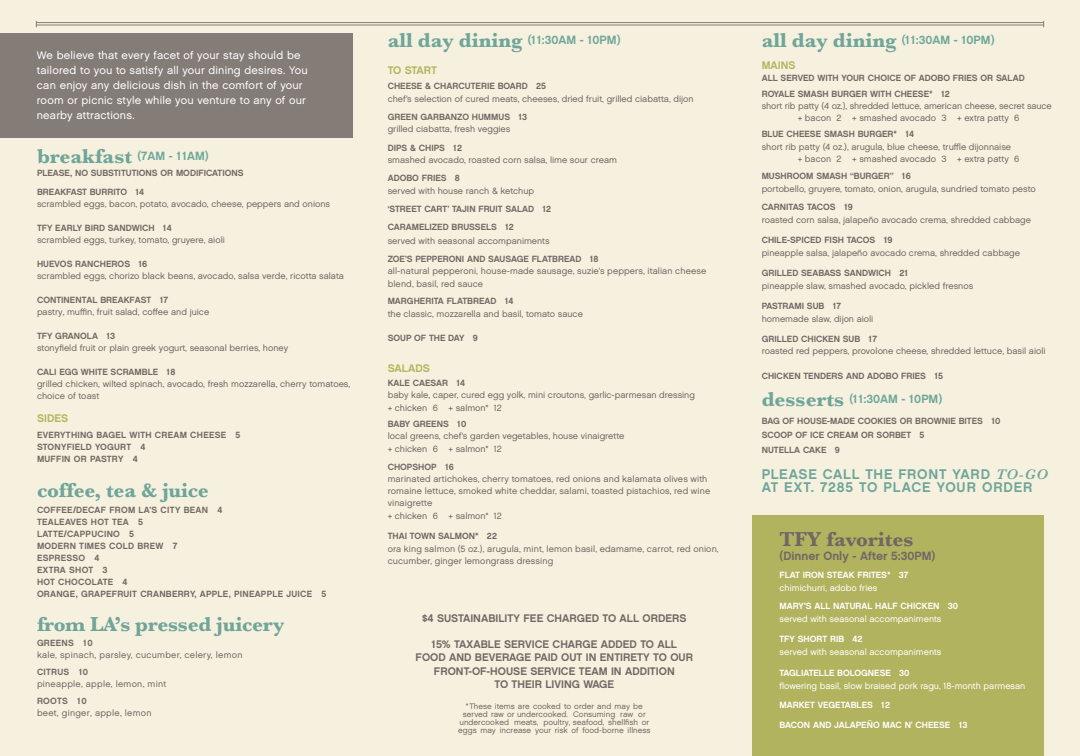
<style>
.page{position:relative;width:1080px;height:756px;background:#f6f1de}
.page>*{position:absolute;margin:0;border:0;box-sizing:border-box;transform-origin:0 0}
.t1{font:700 21px "Baskerville";letter-spacing:-.01em;color:#70a599}
.t2{font:700 21px "Baskerville";color:#726765}
.t3{font:14px/13px "Chalet New York Nineteen Sixty";letter-spacing:.05em;color:#6fa59a}
.t4{font:12px "Chalet New York Nineteen Sixty";color:#70a79b}
.t5{font:12px "Chalet New York Nineteen Sixty";color:#726765}
.t6{font:11px/15px "Chalet London Nineteen Sixty";letter-spacing:.015em;color:#fff}
.t7{font:11px/13.2px "Chalet New York Nineteen Sixty";color:#726765;text-align:center}
.t8{font:11px "Chalet New York Nineteen Sixty";color:#b3b55e}
.t9{font:9px/12.2px "Chalet London Nineteen Sixty";color:#726765}
.t10{font:9px/14.6px "Chalet New York Nineteen Sixty";color:#726765}
.t11{font:9px/12px "Chalet New York Nineteen Sixty";letter-spacing:.025em;color:#726765}
.t12{font:9px "Chalet London Nineteen Sixty";color:#fff}
.t13{font:9px/19.5px "Chalet New York Nineteen Sixty";color:#fff}
.t14{font:9px "Chalet London Nineteen Sixty";letter-spacing:.025em;color:#726765}
.t15{font:8px/8px "Chalet London Nineteen Sixty";color:#726765;text-align:center}
.s1{font-family:"Baskerville";font-weight:700;font-size:21px;color:#70a599}
.s2{font-family:"Baskerville";font-weight:600;font-style:italic;font-size:14.5px}
</style>
<div class="page">
<div style="left:753px;top:515px;width:291px;height:241px;background:#b2b35e"></div>
<div style="left:0;top:34px;width:352px;height:104px;background:#847c77"></div>
<hr style="left:36px;top:22px;width:1008px;height:1px;background:#847c77">
<hr style="left:36px;top:25px;width:1008px;height:1px;background:#847c77">
<p class="t6" style="left:37px;top:47px;width:273px">We believe that every facet of your stay should be tailored to you to satisfy all your dining desires. You can enjoy any delicious dish in the comfort of your room or picnic style while you venture to any of our nearby attractions.</p>
<h3 class="t4" style="left:37px;top:149px;width:173px"><span class="s1">breakfast</span> (7AM - 11AM)</h3>
<p class="t10" style="left:37px;top:163px;width:208px;line-height:19.8px">PLEASE, NO SUBSTITUTIONS OR MODIFICATIONS<br>BREAKFAST BURRITO 14</p>
<p class="t9" style="left:37px;top:198px;width:295px">scrambled eggs, bacon, potato, avocado, cheese, peppers and onions</p>
<p class="t10" style="left:37px;top:221px;width:136px">TFY EARLY BIRD SANDWICH 14</p>
<p class="t9" style="left:37px;top:234px;width:189px">scrambled eggs, turkey, tomato, gruyere, aioli</p>
<p class="t10" style="left:37px;top:257px;width:112px">HUEVOS RANCHEROS 16</p>
<p class="t9" style="left:37px;top:270px;width:309px">scrambled eggs, chorizo black beans, avocado, salsa verde, ricotta salata</p>
<p class="t10" style="left:37px;top:293px;width:133px">CONTINENTAL BREAKFAST 17</p>
<p class="t9" style="left:37px;top:306px;width:174px">pastry, muffin, fruit salad, coffee and juice</p>
<p class="t10" style="left:37px;top:329px;width:80px">TFY GRANOLA 13</p>
<p class="t9" style="left:37px;top:342px;width:253px">stonyfield fruit or plain greek yogurt, seasonal berries, honey</p>
<p class="t10" style="left:37px;top:365px;width:140px">CALI EGG WHITE SCRAMBLE 18</p>
<p class="t9" style="left:37px;top:378px;width:315px">grilled chicken, wilted spinach, avocado, fresh mozzarella, cherry tomatoes, choice of toast</p>
<p class="t8" style="left:37px;top:412px;width:33px">SIDES</p>
<p class="t11" style="left:37px;top:429px;width:205px">EVERYTHING BAGEL WITH CREAM CHEESE 5<br>STONYFIELD YOGURT 4<br>MUFFIN OR PASTRY 4</p>
<h1 class="t1" style="left:37px;top:475px;width:173px">coffee, tea &amp; juice</h1>
<p class="t11" style="left:37px;top:503px;width:291px">COFFEE/DECAF FROM LA’S CITY BEAN 4<br>TEALEAVES HOT TEA 5<br>LATTE/CAPPUCINO 5<br>MODERN TIMES COLD BREW 7<br>ESPRESSO 4<br>EXTRA SHOT 3<br>HOT CHOCOLATE 4<br>ORANGE, GRAPEFRUIT CRANBERRY, APPLE, PINEAPPLE JUICE 5</p>
<h1 class="t1" style="left:37px;top:609px;width:249px">from LA’s pressed juicery</h1>
<p class="t11" style="left:37px;top:637px;width:57px">GREENS 10</p>
<p class="t14" style="left:37px;top:649px;width:207px">kale, spinach, parsley, cucumber, celery, lemon</p>
<p class="t11" style="left:37px;top:666px;width:52px">CITRUS 10</p>
<p class="t14" style="left:37px;top:678px;width:131px">pineapple, apple, lemon, mint</p>
<p class="t10" style="left:37px;top:693px;width:51px">ROOTS 10</p>
<p class="t14" style="left:37px;top:707px;width:116px">beet, ginger, apple, lemon</p>
<h3 class="t4" style="left:388px;top:32px;width:234px"><span class="s1">all day dining</span> (11:30AM - 10PM)</h3>
<p class="t8" style="left:388px;top:63px;width:51px">TO START</p>
<p class="t10" style="left:388px;top:79px;width:160px">CHEESE &amp; CHARCUTERIE BOARD 25</p>
<p class="t9" style="left:388px;top:92px;width:307px">chef’s selection of cured meats, cheeses, dried fruit, grilled ciabatta, dijon</p>
<p class="t10" style="left:388px;top:109px;width:141px">GREEN GARBANZO HUMMUS 13</p>
<p class="t9" style="left:388px;top:123px;width:124px">grilled ciabatta, fresh veggies</p>
<p class="t10" style="left:388px;top:140px;width:76px">DIPS &amp; CHIPS 12</p>
<p class="t9" style="left:388px;top:154px;width:231px">smashed avocado, roasted corn salsa, lime sour cream</p>
<p class="t10" style="left:388px;top:171px;width:74px">ADOBO FRIES 8</p>
<p class="t9" style="left:388px;top:184px;width:148px">served with house ranch &amp; ketchup</p>
<p class="t10" style="left:388px;top:200px;width:165px;line-height:18.3px">‘STREET CART’ TAJIN FRUIT SALAD 12<br>CARAMELIZED BRUSSELS 12</p>
<p class="t9" style="left:388px;top:235px;width:163px">served with seasonal accompaniments</p>
<p class="t10" style="left:388px;top:251px;width:212px">ZOE’S PEPPERONI AND SAUSAGE FLATBREAD 18</p>
<p class="t9" style="left:388px;top:265px;width:320px">all-natural pepperoni, house-made sausage, suzie’s peppers, italian cheese blend, basil, red sauce</p>
<p class="t10" style="left:388px;top:294px;width:127px">MARGHERITA FLATBREAD 14</p>
<p class="t9" style="left:388px;top:307px;width:197px">the classic, mozzarella and basil, tomato sauce</p>
<p class="t10" style="left:388px;top:331px;width:92px">SOUP OF THE DAY 9</p>
<p class="t8" style="left:388px;top:362px;width:44px">SALADS</p>
<p class="t10" style="left:388px;top:375px;width:79px">KALE CAESAR 14</p>
<p class="t9" style="left:388px;top:389px;width:309px;line-height:12.5px">baby kale, caper, cured egg yolk, mini croutons, garlic-parmesan dressing + chicken 6 + salmon* 12</p>
<p class="t10" style="left:388px;top:416px;width:80px">BABY GREENS 10</p>
<p class="t9" style="left:388px;top:430px;width:238px;line-height:12.5px">local greens, chef’s garden vegetables, house vinaigrette + chicken 6 + salmon* 12</p>
<p class="t10" style="left:388px;top:459px;width:68px">CHOPSHOP 16</p>
<p class="t9" style="left:388px;top:473px;width:324px">marinated artichokes, cherry tomatoes, red onions and kalamata olives with romaine lettuce, smoked white cheddar, salami, toasted pistachios, red wine vinaigrette<br>+ chicken 6 + salmon* 12</p>
<p class="t10" style="left:388px;top:528px;width:111px">THAI TOWN SALMON* 22</p>
<p class="t9" style="left:388px;top:542px;width:333px">ora king salmon (5 oz.), arugula, mint, lemon basil, edamame, carrot, red onion, cucumber, ginger lemongrass dressing</p>
<p class="t7" style="left:422px;top:611px;width:266px">$4 SUSTAINABILITY FEE CHARGED TO ALL ORDERS</p>
<p class="t7" style="left:416px;top:638px;width:279px">15% TAXABLE SERVICE CHARGE ADDED TO ALL FOOD AND BEVERAGE PAID OUT IN ENTIRETY TO OUR FRONT-OF-HOUSE SERVICE TEAM IN ADDITION<br>TO THEIR LIVING WAGE</p>
<p class="t15" style="left:458px;top:702px;width:194px">*These items are cooked to order and may be served raw or undercooked. Consuming raw or undercooked meats, poultry, seafood, shellfish or eggs may increase your risk of food-borne illness</p>
<h3 class="t4" style="left:762px;top:32px;width:234px"><span class="s1">all day dining</span> (11:30AM - 10PM)</h3>
<p class="t8" style="left:762px;top:58px;width:36px">MAINS</p>
<p class="t10" style="left:762px;top:69px;width:265px;line-height:15.9px">ALL SERVED WITH YOUR CHOICE OF ADOBO FRIES OR SALAD<br>ROYALE SMASH BURGER WITH CHEESE* 12</p>
<p class="t9" style="left:762px;top:100px;width:292px;text-align:center">short rib patty (4 oz.), shredded lettuce, american cheese, secret sauce + bacon 2 + smashed avocado 3 + extra patty 6</p>
<p class="t10" style="left:762px;top:127px;width:154px">BLUE CHEESE SMASH BURGER* 14</p>
<p class="t9" style="left:798px;top:140px;width:223px;text-indent:-36px">short rib patty (4 oz.), arugula, blue cheese, truffle dijonnaise<br>+ bacon 2 + smashed avocado 3 + extra patty 6</p>
<p class="t10" style="left:762px;top:169px;width:151px">MUSHROOM SMASH “BURGER” 16</p>
<p class="t9" style="left:762px;top:183px;width:276px">portobello, gruyere, tomato, onion, arugula, sundried tomato pesto</p>
<p class="t10" style="left:762px;top:200px;width:93px">CARNITAS TACOS 19</p>
<p class="t9" style="left:762px;top:214px;width:271px">roasted corn salsa, jalapeño avocado crema, shredded cabbage</p>
<p class="t10" style="left:762px;top:233px;width:132px">CHILE-SPICED FISH TACOS 19</p>
<p class="t9" style="left:762px;top:247px;width:260px">pineapple salsa, jalapeño avocado crema, shredded cabbage</p>
<p class="t10" style="left:762px;top:266px;width:148px">GRILLED SEABASS SANDWICH 21</p>
<p class="t9" style="left:762px;top:279px;width:213px">pineapple slaw, smashed avocado, pickled fresnos</p>
<p class="t10" style="left:762px;top:299px;width:81px">PASTRAMI SUB 17</p>
<p class="t9" style="left:762px;top:312px;width:113px">homemade slaw, dijon aioli</p>
<p class="t10" style="left:762px;top:331px;width:117px">GRILLED CHICKEN SUB 17</p>
<p class="t9" style="left:762px;top:345px;width:285px">roasted red peppers, provolone cheese, shredded lettuce, basil aioli</p>
<p class="t10" style="left:762px;top:369px;width:183px">CHICKEN TENDERS AND ADOBO FRIES 15</p>
<h3 class="t4" style="left:762px;top:392px;width:182px"><span class="s1">desserts</span> (11:30AM - 10PM)</h3>
<p class="t10" style="left:762px;top:413px;width:240px">BAG OF HOUSE-MADE COOKIES OR BROWNIE BITES 10<br>SCOOP OF ICE CREAM OR SORBET 5<br>NUTELLA CAKE 9</p>
<h2 class="t3" style="left:762px;top:467px;width:288px">PLEASE CALL THE FRONT YARD <span class="s2">TO-GO<br></span>AT EXT. 7285 TO PLACE YOUR ORDER</h2>
<h1 class="t2" style="left:780px;top:524px;width:136px">TFY favorites</h1>
<h3 class="t5" style="left:780px;top:548px;width:157px">(Dinner Only - After 5:30PM)</h3>
<p class="t13" style="left:780px;top:565px;width:130px">FLAT IRON STEAK FRITES* 37</p>
<p class="t12" style="left:780px;top:582px;width:99px">chimichurri, adobo fries</p>
<p class="t13" style="left:780px;top:596px;width:180px">MARY’S ALL NATURAL HALF CHICKEN 30</p>
<p class="t12" style="left:780px;top:613px;width:163px">served with seasonal accompaniments</p>
<p class="t13" style="left:780px;top:629px;width:85px">TFY SHORT RIB 42</p>
<p class="t12" style="left:780px;top:647px;width:163px">served with seasonal accompaniments</p>
<p class="t13" style="left:780px;top:663px;width:132px">TAGLIATELLE BOLOGNESE 30</p>
<p class="t12" style="left:780px;top:680px;width:247px">flowering basil, slow braised pork ragu, 18-month parmesan</p>
<p class="t13" style="left:780px;top:695px;width:189px">MARKET VEGETABLES 12<br>BACON AND JALAPEÑO MAC N’ CHEESE 13</p>
</div>
